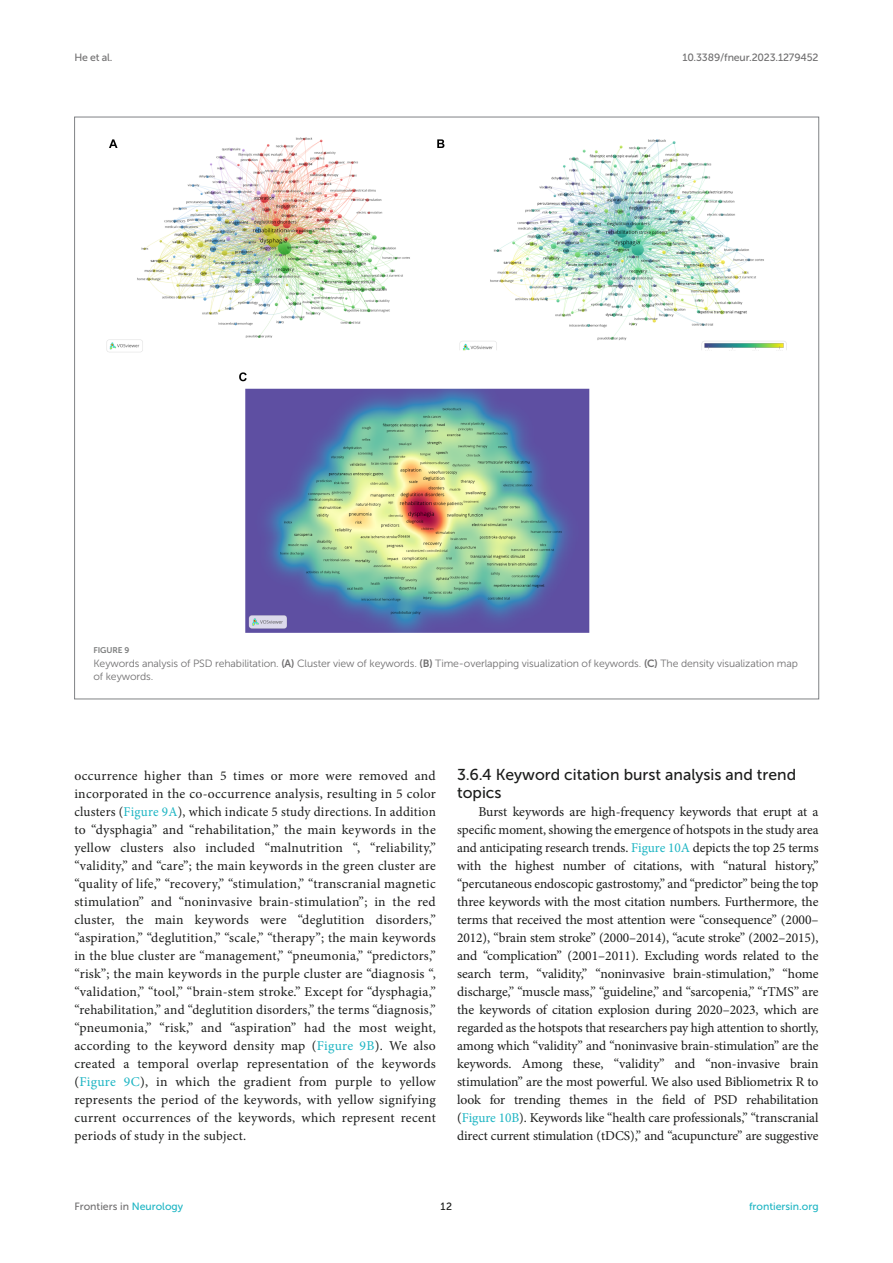
<style>
.page{position:relative;width:893px;height:1263px;background:#fff}
.page>*{position:absolute;margin:0;border:0;box-sizing:border-box;transform-origin:0 0}
.HEAD_3{font:15.75px/18px "Museo Sans 500";color:#1b1c1b}
.TEXT_FLUSH{font:13.5px/18px "Minion Pro";color:#1b1c1b;text-align:justify}
.FIG_LEG{font:10.5px/13.5px "Museo Sans 300";letter-spacing:-.01em;color:#706f70}
.t1{font:10.5px "Museo Sans 500";letter-spacing:-.015em;color:#706f70}
.t2{font:10.5px "Museo Sans 500";color:#1db5c3}
.t3{font:10.5px "Museo Sans 500";color:#1b1c1b}
.FIG_HD{font:8.25px "Museo Sans 700";letter-spacing:-.01em;color:#7e7f7f}
.s1{font-family:"Museo Sans 700"}
.s2{color:#1db5c3}
</style>
<div class="page">
<img style="left:106px;top:137px;width:681px;height:496px">
<p class="t1" style="left:74px;top:51px;width:40px">He et al.</p>
<p class="t1" style="left:682px;top:51px;width:138px">10.3389/fneur.2023.1279452</p>
<p class="FIG_HD" style="left:94px;top:646px;width:37px">FIGURE 9</p>
<p class="FIG_LEG" style="left:94px;top:656px;width:706px">Keywords analysis of PSD rehabilitation. <span class="s1">(A)</span> Cluster view of keywords. <span class="s1">(B)</span> Time-overlapping visualization of keywords. <span class="s1">(C)</span> The density visualization map of keywords.</p>
<p class="TEXT_FLUSH" style="left:74px;top:767px;width:363px">occurrence higher than 5 times or more were removed and incorporated in the co-occurrence analysis, resulting in 5 color clusters (<span class="s2">Figure 9A</span>), which indicate 5 study directions. In addition to “dysphagia” and “rehabilitation,” the main keywords in the yellow clusters also included “malnutrition “, “reliability,” “validity,” and “care”; the main keywords in the green cluster are “quality of life,” “recovery,” “stimulation,” “transcranial magnetic stimulation” and “noninvasive brain-stimulation”; in the red cluster, the main keywords were “deglutition disorders,” “aspiration,” “deglutition,” “scale,” “therapy”; the main keywords in the blue cluster are “management,” “pneumonia,” “predictors,” “risk”; the main keywords in the purple cluster are “diagnosis “, “validation,” “tool,” “brain-stem stroke.” Except for “dysphagia,” “rehabilitation,” and “deglutition disorders,” the terms “diagnosis,” “pneumonia,” “risk,” and “aspiration” had the most weight, according to the keyword density map (<span class="s2">Figure 9B</span>). We also created a temporal overlap representation of the keywords (<span class="s2">Figure 9C</span>), in which the gradient from purple to yellow represents the period of the keywords, with yellow signifying current occurrences of the keywords, which represent recent periods of study in the subject.</p>
<p class="HEAD_3" style="left:457px;top:766px;width:341px">3.6.4 Keyword citation burst analysis and trend topics</p>
<p class="TEXT_FLUSH" style="left:457px;top:803px;width:363px;text-indent:21px">Burst keywords are high-frequency keywords that erupt at a specific moment, showing the emergence of hotspots in the study area and anticipating research trends. <span class="s2">Figure 10A</span> depicts the top 25 terms with the highest number of citations, with “natural history,” “percutaneous endoscopic gastrostomy,” and “predictor” being the top three keywords with the most citation numbers. Furthermore, the terms that received the most attention were “consequence” (2000– 2012), “brain stem stroke” (2000–2014), “acute stroke” (2002–2015), and “complication” (2001–2011). Excluding words related to the search term, “validity,” “noninvasive brain-stimulation,” “home discharge,” “muscle mass,” “guideline,” and “sarcopenia,” “rTMS” are the keywords of citation explosion during 2020–2023, which are regarded as the hotspots that researchers pay high attention to shortly, among which “validity” and “noninvasive brain-stimulation” are the keywords. Among these, “validity” and “non-invasive brain stimulation” are the most powerful. We also used Bibliometrix R to look for trending themes in the field of PSD rehabilitation (<span class="s2">Figure 10B</span>). Keywords like “health care professionals,” “transcranial direct current stimulation (tDCS),” and “acupuncture” are suggestive</p>
<p class="t1" style="left:74px;top:1200px;width:110px">Frontiers in <span class="s2">Neurology</span></p>
<p class="t3" style="left:441px;top:1200px;width:13px">12</p>
<p class="t2" style="left:749px;top:1200px;width:71px">frontiersin.org</p>
</div>
